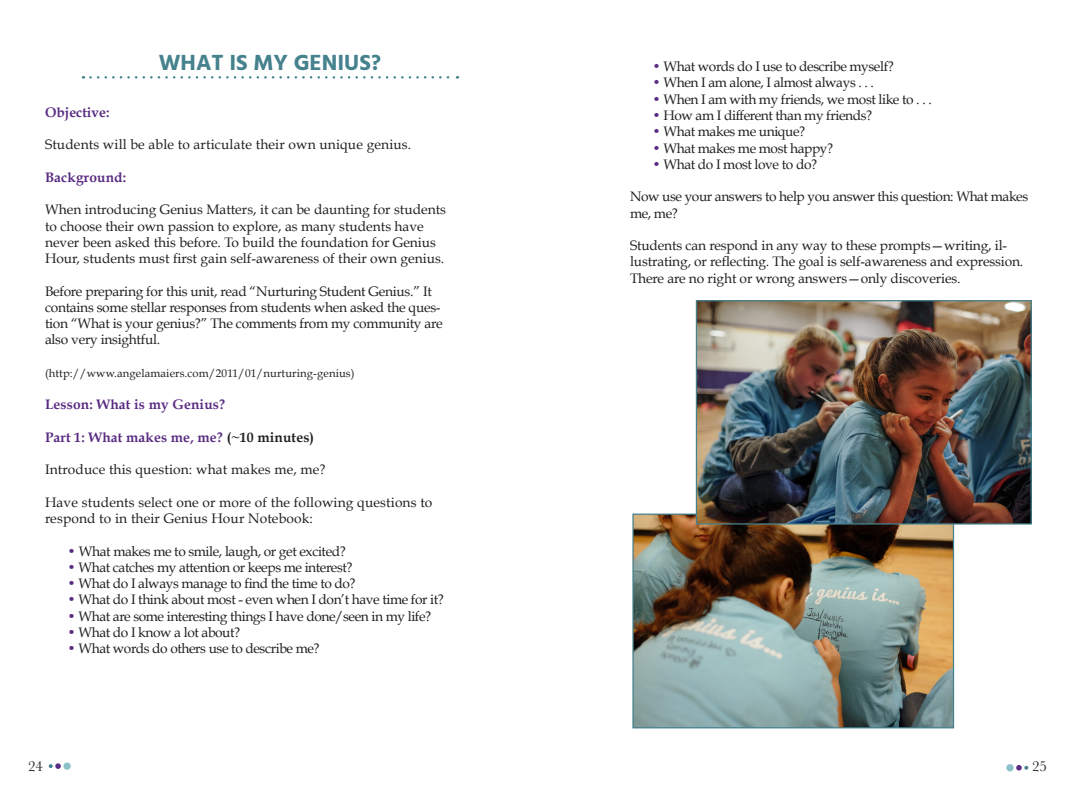
<style>
.page{position:relative;width:1080px;height:810px;background:#fff}
.page>*{position:absolute;margin:0;border:0;box-sizing:border-box;transform-origin:0 0}
.t1{font:700 22.5px "Hind";color:#45828d}
.t2{font:15px "Baskerville";color:#231f20}
.t3{font:13.75px/16.2px "Book Antiqua";letter-spacing:-.02em;color:#231f20}
.t4{font:13.75px/16.2px "Book Antiqua";color:#231f20}
.t5{font:13.75px/16.2px "Book Antiqua";letter-spacing:.01em;color:#231f20}
.t6{font:700 13.75px "Book Antiqua";letter-spacing:.01em;color:#592b82}
.t7{font:11.25px "Book Antiqua";letter-spacing:.01em;color:#231f20}
.s1{color:#592b82}
.s2{color:#231f20}
</style>
<div class="page">
<svg style="left:1016px;top:765px;width:12px;height:6px"></svg>
<div style="left:1006px;top:764px;width:8px;height:7px;background:#8bc2c9;border-radius:50%"></div>
<svg style="left:49px;top:763px;width:12px;height:6px"></svg>
<div style="left:63px;top:762px;width:8px;height:8px;background:#8bc2c9;border-radius:50%"></div>
<svg style="left:90px;top:76px;width:368px;height:3px"></svg>
<img style="left:634px;top:516px;width:318px;height:210px">
<div style="left:632px;top:514px;width:322px;height:214px;border:1px solid #45828d"></div>
<img style="left:698px;top:302px;width:332px;height:221px">
<div style="left:696px;top:300px;width:336px;height:225px;border:1px solid #45828d"></div>
<h1 class="t1" style="left:159px;top:49px;width:224px">WHAT IS MY GENIUS?</h1>
<p class="t3" style="left:652px;top:58px;width:243px"><span class="s1">•</span> What words do I use to describe myself?</p>
<p class="t3" style="left:652px;top:75px;width:223px"><span class="s1">•</span> When I am alone, I almost always . . .</p>
<p class="t3" style="left:652px;top:91px;width:281px"><span class="s1">•</span> When I am with my friends, we most like to . . .</p>
<p class="t3" style="left:652px;top:107px;width:221px"><span class="s1">•</span> How am I different than my friends?</p>
<p class="t3" style="left:652px;top:123px;width:154px"><span class="s1">•</span> What makes me unique?</p>
<p class="t3" style="left:652px;top:140px;width:182px"><span class="s1">•</span> What makes me most happy?</p>
<p class="t3" style="left:652px;top:156px;width:166px"><span class="s1">•</span> What do I most love to do?</p>
<p class="t3" style="left:630px;top:188px;width:400px">Now use your answers to help you answer this question: What makes me, me?</p>
<p class="t3" style="left:630px;top:237px;width:395px">Students can respond in any way to these prompts—writing, il&shy;lustrating, or reflecting. The goal is self-awareness and expression.<br>There are no right or wrong answers—only discoveries.</p>
<p class="t6" style="left:45px;top:104px;width:66px">Objective:</p>
<p class="t5" style="left:45px;top:137px;width:368px">Students will be able to articulate their own unique genius.</p>
<p class="t6" style="left:45px;top:169px;width:83px">Background:</p>
<p class="t4" style="left:45px;top:202px;width:403px">When introducing Genius Matters, it can be daunting for students to choose their own passion to explore, as many students have never been asked this before. To build the foundation for Genius Hour, students must first gain self-awareness of their own genius.</p>
<p class="t3" style="left:45px;top:283px;width:399px">Before preparing for this unit, read “Nurturing Student Genius.” It contains some stellar responses from students when asked the ques&shy;tion “What is your genius?” The comments from my community are also very insightful.</p>
<p class="t7" style="left:45px;top:366px;width:311px">(http://www.angelamaiers.com/2011/01/nurturing-genius)</p>
<p class="t6" style="left:45px;top:397px;width:182px">Lesson: What is my Genius?</p>
<p class="t6" style="left:45px;top:429px;width:271px">Part 1: What makes me, me? <span class="s2">(~10 minutes)</span></p>
<p class="t5" style="left:45px;top:462px;width:282px">Introduce this question: what makes me, me?</p>
<p class="t5" style="left:45px;top:494px;width:389px">Have students select one or more of the following questions to respond to in their Genius Hour Notebook:</p>
<p class="t3" style="left:67px;top:543px;width:280px"><span class="s1">•</span> What makes me to smile, laugh, or get excited?</p>
<p class="t3" style="left:67px;top:559px;width:287px"><span class="s1">•</span> What catches my attention or keeps me interest?</p>
<p class="t3" style="left:67px;top:575px;width:290px"><span class="s1">•</span> What do I always manage to find the time to do?</p>
<p class="t3" style="left:67px;top:592px;width:378px"><span class="s1">•</span> What do I think about most - even when I don’t have time for it?</p>
<p class="t3" style="left:67px;top:608px;width:365px"><span class="s1">•</span> What are some interesting things I have done/seen in my life?</p>
<p class="t3" style="left:67px;top:624px;width:174px"><span class="s1">•</span> What do I know a lot about?</p>
<p class="t3" style="left:67px;top:640px;width:254px"><span class="s1">•</span> What words do others use to describe me?</p>
<p class="t2" style="left:28px;top:757px;width:16px">24</p>
<p class="t2" style="left:1032px;top:757px;width:16px">25</p>
</div>
